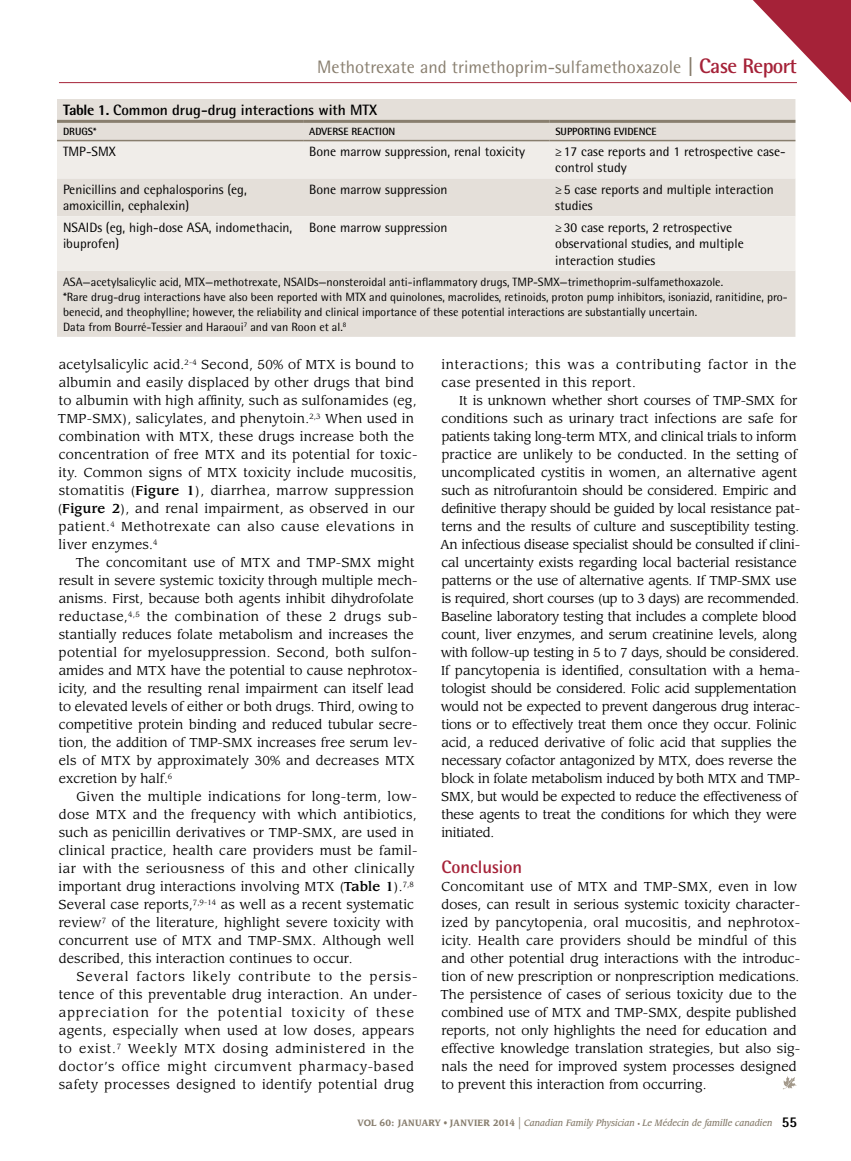
<style>
.page{position:relative;width:851px;height:1161px;background:#fff}
.page>*{position:absolute;margin:0;border:0;box-sizing:border-box;transform-origin:0 0}
.t1{font:18px "Rotis Semi Sans Std";color:#887e6e}
.t2{font:700 18px "Rotis Semi Sans Std";color:#a52238}
.t3{font:700 15px "Rotis Semi Sans Std";color:#000}
.t4{font:13.5px/16.5px "Rotis Semi Sans Std";color:#000}
.t5{font:12.75px/18px "Leawood Std";color:#000}
.t6{font:12.75px/18px "Leawood Std";letter-spacing:-.02em;color:#000}
.t7{font:12.75px/18px "Leawood Std";letter-spacing:.02em;color:#000}
.t8{font:12.75px/18px "Leawood Std";letter-spacing:.06em;color:#000}
.t9{font:12px/15px "Rotis Semi Sans Std";color:#000}
.t10{font:700 10.5px "Rotis Semi Sans Std";color:#000}
.t11{font:italic 500 9px "Leawood Std";color:#887e6e;scale:.9 1}
.s1{font-weight:700;font-size:21px}
.s2{font-weight:700;font-size:21px;color:#a52238}
.s3{font-weight:800}
.s4{font-weight:500}
.s5{font-weight:700;font-style:normal}
.s6{font-weight:400;font-style:normal}
.s7{font-weight:400;font-style:normal;font-size:15px}
.s8{font-style:normal;font-size:6px}
.s9{font-family:"Rotis Semi Sans Std";font-weight:800;font-style:normal;font-size:15px;color:#000}
</style>
<div class="page">
<svg style="left:733px;top:0;width:117px;height:134px"></svg>
<hr style="left:59px;top:82px;width:737px;height:1px;background:#a52238">
<svg style="left:783px;top:1076px;width:14px;height:13px"></svg>
<div style="left:57px;top:99px;width:738px;height:238px;background:#e4dfd9"></div>
<svg style="left:57px;top:141px;width:738px;height:130px;background:#ece8e4"></svg>
<hr style="left:57px;top:120px;width:246px;height:3px;background:#887e6e">
<hr style="left:303px;top:120px;width:246px;height:3px;background:#887e6e">
<hr style="left:549px;top:120px;width:246px;height:3px;background:#887e6e">
<hr style="left:57px;top:140px;width:246px;height:1px;background:#887e6e">
<hr style="left:303px;top:140px;width:246px;height:1px;background:#887e6e">
<hr style="left:549px;top:140px;width:246px;height:1px;background:#887e6e">
<h1 class="t1" style="left:317px;top:57px;width:481px">Methotrexate and trimethoprim-sulfamethoxazole <span class="s1">|</span> <span class="s2">Case Report</span></h1>
<p class="t3" style="left:63px;top:101px;width:316px"><span class="s3">Table 1.</span> Common drug-drug interactions with MTX</p>
<p class="t10" style="left:63px;top:125px;width:35px">Drugs*</p>
<p class="t10" style="left:309px;top:125px;width:88px">Adverse Reaction</p>
<p class="t10" style="left:555px;top:125px;width:103px">Supporting Evidence</p>
<p class="t4" style="left:63px;top:143px;width:54px">TMP-SMX</p>
<p class="t4" style="left:309px;top:143px;width:217px">Bone marrow suppression, renal toxicity</p>
<p class="t4" style="left:555px;top:143px;width:232px">≥17 case reports and 1 retrospective case&shy;control study</p>
<p class="t4" style="left:63px;top:181px;width:185px">Penicillins and cephalosporins (eg, amoxicillin, cephalexin)</p>
<p class="t4" style="left:309px;top:181px;width:140px">Bone marrow suppression</p>
<p class="t4" style="left:555px;top:181px;width:220px">≥5 case reports and multiple interaction studies</p>
<p class="t4" style="left:63px;top:219px;width:231px">NSAIDs (eg, high-dose ASA, indomethacin, ibuprofen)</p>
<p class="t4" style="left:309px;top:219px;width:140px">Bone marrow suppression</p>
<p class="t4" style="left:555px;top:219px;width:190px">≥30 case reports, 2 retrospective observational studies, and multiple interaction studies</p>
<p class="t9" style="left:63px;top:274px;width:726px">ASA—acetylsalicylic acid, MTX—methotrexate, NSAIDs—nonsteroidal anti-inflammatory drugs, TMP-SMX—trimethoprim-sulfamethoxazole.<br>*Rare drug-drug interactions have also been reported with MTX and quinolones, macrolides, retinoids, proton pump inhibitors, isoniazid, ranitidine, pro&shy;benecid, and theophylline; however, the reliability and clinical importance of these potential interactions are substantially uncertain.<br>Data from Bourré-Tessier and Haraoui<sup>7</sup> and van Roon et al.<sup>8</sup></p>
<p class="t7" style="left:58px;top:356px;width:361px">acetylsalicylic acid.<sup>2-4</sup> Second, 50% of MTX is bound to albumin and easily displaced by other drugs that bind to albumin with high affinity, such as sulfonamides (eg, TMP-SMX), salicylates, and phenytoin.<sup>2,3</sup> When used in combination with MTX, these drugs increase both the concentration of free MTX and its potential for toxic&shy;ity. Common signs of MTX toxicity include mucositis, stomatitis (<span class="s4">Figure 1</span>), diarrhea, marrow suppression (<span class="s4">Figure 2</span>), and renal impairment, as observed in our patient.<sup>4</sup> Methotrexate can also cause elevations in liver enzymes.<sup>4</sup></p>
<p class="t5" style="left:59px;top:554px;width:360px;text-indent:17px">The concomitant use of MTX and TMP-SMX might result in severe systemic toxicity through multiple mech&shy;anisms. First, because both agents inhibit dihydrofolate reductase,<sup>4,5</sup> the combination of these 2 drugs sub&shy;stantially reduces folate metabolism and increases the potential for myelosuppression. Second, both sulfon&shy;amides and MTX have the potential to cause nephrotox&shy;icity, and the resulting renal impairment can itself lead to elevated levels of either or both drugs. Third, owing to competitive protein binding and reduced tubular secre&shy;tion, the addition of TMP-SMX increases free serum lev&shy;els of MTX by approximately 30% and decreases MTX excretion by half.<sup>6</sup></p>
<p class="t5" style="left:58px;top:788px;width:360px;text-indent:18px">Given the multiple indications for long-term, low&shy;dose MTX and the frequency with which antibiotics, such as penicillin derivatives or TMP-SMX, are used in clinical practice, health care providers must be famil&shy;iar with the seriousness of this and other clinically important drug interactions involving MTX (<span class="s4">Table 1</span>).<sup>7,8<br></sup>Several case reports,<sup>7,9-14</sup> as well as a recent systematic review<sup>7</sup> of the literature, highlight severe toxicity with concurrent use of MTX and TMP-SMX. Although well described, this interaction continues to occur.</p>
<p class="t8" style="left:59px;top:968px;width:360px;text-indent:18px">Several factors likely contribute to the persis&shy;tence of this preventable drug interaction. An under&shy;appreciation for the potential toxicity of these agents, especially when used at low doses, appears to exist.<sup>7</sup> Weekly MTX dosing administered in the doctor’s office might circumvent pharmacy-based safety processes designed to identify potential drug</p>
<p class="t8" style="left:441px;top:356px;width:356px">interactions; this was a contributing factor in the case presented in this report.</p>
<p class="t6" style="left:440px;top:392px;width:361px;text-indent:19px">It is unknown whether short courses of TMP-SMX for conditions such as urinary tract infections are safe for patients taking long-term MTX, and clinical trials to inform practice are unlikely to be conducted. In the setting of uncomplicated cystitis in women, an alternative agent such as nitrofurantoin should be considered. Empiric and definitive therapy should be guided by local resistance pat&shy;terns and the results of culture and susceptibility testing.<br>An infectious disease specialist should be consulted if clini&shy;cal uncertainty exists regarding local bacterial resistance patterns or the use of alternative agents. If TMP-SMX use is required, short courses (up to 3 days) are recommended.<br>Baseline laboratory testing that includes a complete blood count, liver enzymes, and serum creatinine levels, along with follow-up testing in 5 to 7 days, should be considered.<br>If pancytopenia is identified, consultation with a hema&shy;tologist should be considered. Folic acid supplementation would not be expected to prevent dangerous drug interac&shy;tions or to effectively treat them once they occur. Folinic acid, a reduced derivative of folic acid that supplies the necessary cofactor antagonized by MTX, does reverse the block in folate metabolism induced by both MTX and TMP-SMX, but would be expected to reduce the effectiveness of these agents to treat the conditions for which they were initiated.</p>
<h1 class="t2" style="left:441px;top:856px;width:82px">Conclusion</h1>
<p class="t5" style="left:440px;top:878px;width:361px">Concomitant use of MTX and TMP-SMX, even in low doses, can result in serious systemic toxicity character&shy;ized by pancytopenia, oral mucositis, and nephrotox&shy;icity. Health care providers should be mindful of this and other potential drug interactions with the introduc&shy;tion of new prescription or nonprescription medications.<br>The persistence of cases of serious toxicity due to the combined use of MTX and TMP-SMX, despite published reports, not only highlights the need for education and effective knowledge translation strategies, but also sig&shy;nals the need for improved system processes designed to prevent this interaction from occurring.</p>
<p class="t11" style="left:357px;top:1118px;width:490px"><span class="s5">VOL 60: JANUARY</span> <span class="s6">•</span> <span class="s5">JANVIER 2014</span> <span class="s7">|</span> Canadian Family Physician <span class="s8">•</span> Le Médecin de famille canadien <span class="s9">55</span></p>
</div>
